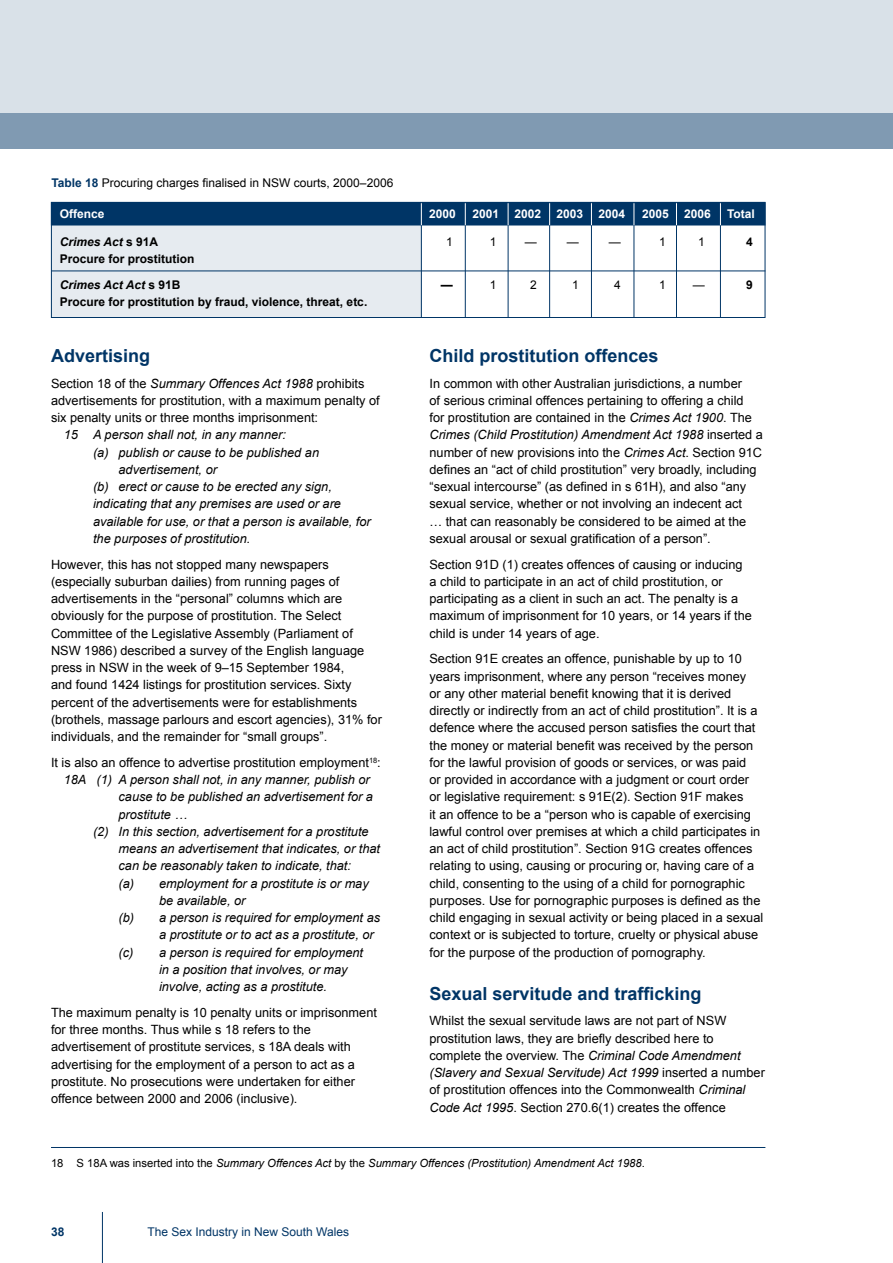
<style>
.page{position:relative;width:893px;height:1263px;background:#fff}
.page>*{position:absolute;margin:0;border:0;box-sizing:border-box;transform-origin:0 0}
.t1{font:700 18px "Arial";color:#003566}
.t2{font:12.75px/17.2px "Arial";color:#000}
.t3{font:italic 12.75px "Arial";color:#000}
.t4{font:700 12px/25.8px "Arial";color:#000}
.t5{font:12px "Arial";color:#000}
.t6{font:700 12px "Arial";color:#fff}
.t7{font:12px "Arial";color:#003566}
.t8{font:italic 700 12px "Arial";color:#000}
.t9{font:700 12px "Arial";color:#003566}
.t10{font:italic 11.25px "Arial";color:#000}
.s1{font-weight:700;color:#003566}
.s2{font-style:normal}
.s3{font-style:italic}
</style>
<div class="page">
<hr style="left:102px;top:1212px;width:1px;height:51px;background:#003566">
<div style="left:51px;top:224px;width:371px;height:93px;background:#e6ebf0"></div>
<div style="left:51px;top:202px;width:714px;height:23px;background:#003566"></div>
<hr style="left:51px;top:271px;width:714px;height:1px;background:#003566">
<hr style="left:720px;top:225px;width:1px;height:92px;background:#003566">
<svg style="left:720px;top:204px;width:1px;height:21px"></svg>
<hr style="left:676px;top:225px;width:1px;height:92px;background:#003566">
<svg style="left:676px;top:204px;width:1px;height:21px"></svg>
<hr style="left:634px;top:225px;width:1px;height:92px;background:#003566">
<svg style="left:634px;top:204px;width:1px;height:21px"></svg>
<hr style="left:591px;top:225px;width:1px;height:92px;background:#003566">
<svg style="left:591px;top:204px;width:1px;height:21px"></svg>
<hr style="left:549px;top:225px;width:1px;height:92px;background:#003566">
<svg style="left:549px;top:204px;width:1px;height:21px"></svg>
<hr style="left:508px;top:225px;width:1px;height:92px;background:#003566">
<svg style="left:508px;top:204px;width:1px;height:21px"></svg>
<hr style="left:465px;top:225px;width:1px;height:92px;background:#003566">
<svg style="left:465px;top:204px;width:1px;height:21px"></svg>
<hr style="left:421px;top:225px;width:1px;height:92px;background:#003566">
<svg style="left:421px;top:204px;width:1px;height:21px"></svg>
<div style="left:0;top:0;width:893px;height:149px;background:#d9e1e8"></div>
<div style="left:0;top:114px;width:893px;height:35px;background:#809ab2"></div>
<div style="left:51px;top:202px;width:714px;height:116px;border:1px solid #003566"></div>
<hr style="left:51px;top:1147px;width:714px;height:1px;background:#003566">
<p class="t5" style="left:51px;top:176px;width:343px"><span class="s1">Table 18</span> Procuring charges finalised in NSW courts, 2000–2006</p>
<p class="t6" style="left:60px;top:207px;width:46px">Offence</p>
<p class="t6" style="left:429px;top:207px;width:28px">2000</p>
<p class="t6" style="left:473px;top:207px;width:28px">2001</p>
<p class="t6" style="left:515px;top:207px;width:28px">2002</p>
<p class="t6" style="left:557px;top:207px;width:28px">2003</p>
<p class="t6" style="left:599px;top:207px;width:28px">2004</p>
<p class="t6" style="left:642px;top:207px;width:28px">2005</p>
<p class="t6" style="left:684px;top:207px;width:28px">2006</p>
<p class="t6" style="left:727px;top:207px;width:29px">Total</p>
<p class="t8" style="left:60px;top:235px;width:95px">Crimes Act <span class="s2">s 91A</span></p>
<p class="t5" style="left:446px;top:235px;width:8px">1</p>
<p class="t5" style="left:490px;top:235px;width:8px">1</p>
<p class="t5" style="left:525px;top:235px;width:13px">—</p>
<p class="t5" style="left:567px;top:235px;width:13px">—</p>
<p class="t5" style="left:609px;top:235px;width:13px">—</p>
<p class="t5" style="left:659px;top:235px;width:8px">1</p>
<p class="t5" style="left:698px;top:235px;width:8px">1</p>
<p class="t4" style="left:746px;top:229px;width:8px">4</p>
<p class="t4" style="left:60px;top:246px;width:136px">Procure for prostitution<br><span class="s3">Crimes Act Act</span> s 91B</p>
<p class="t4" style="left:441px;top:272px;width:13px">—</p>
<p class="t5" style="left:490px;top:278px;width:8px">1</p>
<p class="t5" style="left:530px;top:278px;width:8px">2</p>
<p class="t5" style="left:572px;top:278px;width:8px">1</p>
<p class="t5" style="left:614px;top:278px;width:8px">4</p>
<p class="t5" style="left:659px;top:278px;width:8px">1</p>
<p class="t5" style="left:693px;top:278px;width:13px">—</p>
<p class="t4" style="left:746px;top:272px;width:8px">9</p>
<p class="t4" style="left:60px;top:289px;width:309px">Procure for prostitution by fraud, violence, threat, etc.</p>
<h1 class="t1" style="left:51px;top:345px;width:101px">Advertising</h1>
<p class="t2" style="left:51px;top:374px;width:330px">Section 18 of the <span class="s3">Summary Offences Act 1988</span> prohibits advertisements for prostitution, with a maximum penalty of six penalty units or three months imprisonment:</p>
<p class="t3" style="left:64px;top:428px;width:224px">15 A person shall not, in any manner:</p>
<p class="t3" style="left:93px;top:445px;width:228px">(a) publish or cause to be published an</p>
<p class="t3" style="left:119px;top:462px;width:100px">advertisement, or</p>
<p class="t3" style="left:93px;top:479px;width:240px">(b) erect or cause to be erected any sign,</p>
<p class="t3" style="left:93px;top:497px;width:250px">indicating that any premises are used or are</p>
<p class="t3" style="left:93px;top:514px;width:279px">available for use, or that a person is available, for</p>
<p class="t3" style="left:93px;top:531px;width:159px">the purposes of prostitution.</p>
<p class="t2" style="left:51px;top:555px;width:303px">H owever, this has not stopped many newspapers (especially suburban dailies) from running pages of advertisements in the “personal” columns which are obviously for the purpose of prostitution. The Select Committee of the Legislative Assembly (Parliament of NSW</p>
<p class="t2" style="left:51px;top:642px;width:315px;text-indent:33px">1986) described a survey of the English language press in NSW</p>
<p class="t2" style="left:51px;top:659px;width:333px;text-indent:81px">in the week of 9–15 September 1984,<br>and found 1424 listings for prostitution services. Sixty percent of the advertisements were for establishments (brothels, massage parlours and escort agencies), 31% for individuals, and the remainder for “small groups”.</p>
<p class="t2" style="left:51px;top:754px;width:331px">It is also an offence to advertise prostitution employment<sup>18</sup>:</p>
<p class="t3" style="left:64px;top:772px;width:307px">18A (1) A person shall not, in any manner, publish or</p>
<p class="t3" style="left:119px;top:790px;width:256px">cause to be published an advertisement for a</p>
<p class="t3" style="left:119px;top:807px;width:70px">prostitute …</p>
<p class="t3" style="left:93px;top:824px;width:277px">(2) In this section, advertisement for a prostitute</p>
<p class="t3" style="left:119px;top:841px;width:263px">means an advertisement that indicates, or that</p>
<p class="t3" style="left:119px;top:859px;width:234px">can be reasonably taken to indicate, that:</p>
<p class="t3" style="left:119px;top:876px;width:252px">(a) employment for a prostitute is or may</p>
<p class="t3" style="left:159px;top:893px;width:88px">be available, or</p>
<p class="t3" style="left:119px;top:910px;width:263px">(b) a person is required for employment as</p>
<p class="t3" style="left:159px;top:928px;width:216px">a prostitute or to act as a prostitute, or</p>
<p class="t3" style="left:119px;top:945px;width:246px">(c) a person is required for employment</p>
<p class="t3" style="left:159px;top:962px;width:190px">in a position that involves, or may</p>
<p class="t3" style="left:159px;top:979px;width:169px">involve, acting as a prostitute.</p>
<p class="t2" style="left:51px;top:1004px;width:327px">The maximum penalty is 10 penalty units or imprisonment for three months. Thus while s 18 refers to the advertisement of prostitute services, s 18A deals with advertising for the employment of a person to act as a prostitute. No prosecutions were undertaken for either offence between 2000 and 2006 (inclusive).</p>
<h1 class="t1" style="left:429px;top:345px;width:231px">Child prostitution offences</h1>
<p class="t2" style="left:429px;top:374px;width:335px">I n common with other Australian jurisdictions, a number<br>of serious criminal offences pertaining to offering a child<br>for prostitution are contained in the <span class="s3">Crimes Act 1900</span>. The <span class="s3">Crimes (Child Prostitution) Amendment Act 1988</span> inserted a number of new provisions into the <span class="s3">Crimes Act</span>. Section 91C defines an “act of child prostitution” very broadly, including “sexual intercourse” (as defined in s 61H), and also “any sexual service, whether or not involving an indecent act<br>… that can reasonably be considered to be aimed at the sexual arousal or sexual gratification of a person”.</p>
<p class="t2" style="left:429px;top:555px;width:324px">Section 91D (1) creates offences of causing or inducing a child to participate in an act of child prostitution, or participating as a client in such an act. The penalty is a maximum of imprisonment for 10 years, or 14 years if the child is under 14 years of age.</p>
<p class="t2" style="left:429px;top:650px;width:335px">Section 91E creates an offence, punishable by up to 10 years imprisonment, where any person “receives money<br>or any other material benefit knowing that it is derived directly or indirectly from an act of child prostitution”. It is a defence where the accused person satisfies the court that the money or material benefit was received by the person for the lawful provision of goods or services, or was paid<br>or provided in accordance with a judgment or court order or legislative requirement: s 91E(2). Section 91F makes<br>it an offence to be a “person who is capable of exercising lawful control over premises at which a child participates in an act of child prostitution”. Section 91G creates offences relating to using, causing or procuring or, having care of a child, consenting to the using of a child for pornographic purposes. Use for pornographic purposes is defined as the child engaging in sexual activity or being placed in a sexual context or is subjected to torture, cruelty or physical abuse for the purpose of the production of pornography.</p>
<h1 class="t1" style="left:429px;top:983px;width:274px">Sexual servitude and trafficking</h1>
<p class="t2" style="left:429px;top:1012px;width:337px">Whilst the sexual servitude laws are not part of NSW prostitution laws, they are briefly described here to complete the overview. The <span class="s3">Criminal Code Amendment (Slavery and Sexual Servitude) Act 1999</span> inserted a number of prostitution offences into the Commonwealth <span class="s3">Criminal Code Act 1995</span>. Section 270.6(1) creates the offence</p>
<p class="t10" style="left:51px;top:1157px;width:595px"><span class="s2">18 S 18A was inserted into the</span> Summary Offences Act <span class="s2">by the</span> Summary Offences (Prostitution) Amendment Act 1988<span class="s2">.</span></p>
<p class="t9" style="left:51px;top:1225px;width:15px">38</p>
<p class="t7" style="left:148px;top:1225px;width:203px">The Sex I ndustry in New South Wales</p>
</div>
